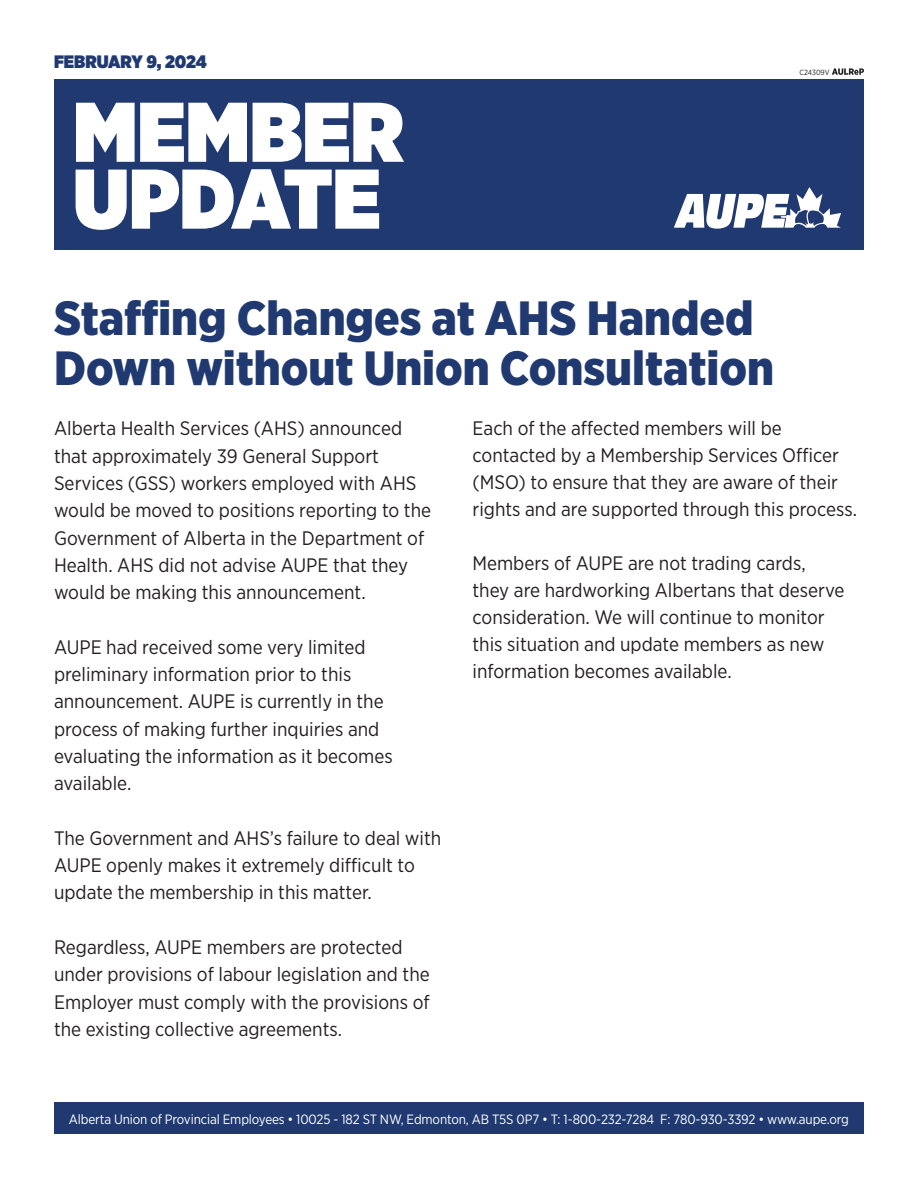
<style>
.page{position:relative;width:918px;height:1188px;background:#fff}
.page>*{position:absolute;margin:0;border:0;box-sizing:border-box;transform-origin:0 0}
.t1{font:900 84.45px/66.9px "Gotham Narrow";color:#fff}
.t2{font:900 48px/49.5px "Gotham Narrow";color:#203a71}
.t3{font:19.5px/27.3px "Gotham Narrow";color:#231f20}
.t4{font:900 18px "Gotham Narrow";color:#203a71}
.t5{font:13.5px "Gotham Narrow";letter-spacing:-.01em;color:#fff}
.t6{font:7.5px "Gotham Narrow";color:#231f20}
</style>
<div class="page">
<div style="left:54px;top:79px;width:810px;height:171px;background:#203a71"></div>
<svg style="left:674px;top:187px;width:167px;height:42px"></svg>
<svg style="left:832px;top:68px;width:32px;height:7px"></svg>
<div style="left:54px;top:1102px;width:810px;height:32px;background:#203a71"></div>
<p class="t4" style="left:54px;top:50px;width:154px">FEBRUARY 9, 2024</p>
<h1 class="t1" style="left:73px;top:97px;width:332px">MEMBER<br>UPDATE</h1>
<p class="t6" style="left:799px;top:68px;width:32px">C24309V</p>
<h2 class="t2" style="left:54px;top:293px;width:722px">Staffing Changes at AHS Handed<br>Down without Union Consultation</h2>
<p class="t3" style="left:54px;top:414px;width:379px">Alberta Health Services (AHS) announced that approximately 39 General Support Services (GSS) workers employed with AHS would be moved to positions reporting to the Government of Alberta in the Department of Health. AHS did not advise AUPE that they would be making this announcement.</p>
<p class="t3" style="left:54px;top:633px;width:340px">AUPE had received some very limited preliminary information prior to this announcement. AUPE is currently in the process of making further inquiries and evaluating the information as it becomes available.</p>
<p class="t3" style="left:54px;top:824px;width:389px">The Government and AHS’s failure to deal with<br>AUPE openly makes it extremely difficult to update the membership in this matter.</p>
<p class="t3" style="left:54px;top:933px;width:377px">Regardless, AUPE members are protected under provisions of labour legislation and the Employer must comply with the provisions of the existing collective agreements.</p>
<p class="t3" style="left:472px;top:415px;width:386px">Each of the affected members will be contacted by a Membership Services Officer (MSO) to ensure that they are aware of their rights and are supported through this process.</p>
<p class="t3" style="left:472px;top:550px;width:373px">Members of AUPE are not trading cards, they are hardworking Albertans that deserve consideration. We will continue to monitor this situation and update members as new information becomes available.</p>
<p class="t5" style="left:69px;top:1110px;width:782px">Alberta Union of Provincial Employees • 10025 - 182 ST NW, Edmonton, AB T5S 0P7 • T: 1-800-232-7284 F: 780-930-3392 • www.aupe.org</p>
</div>
